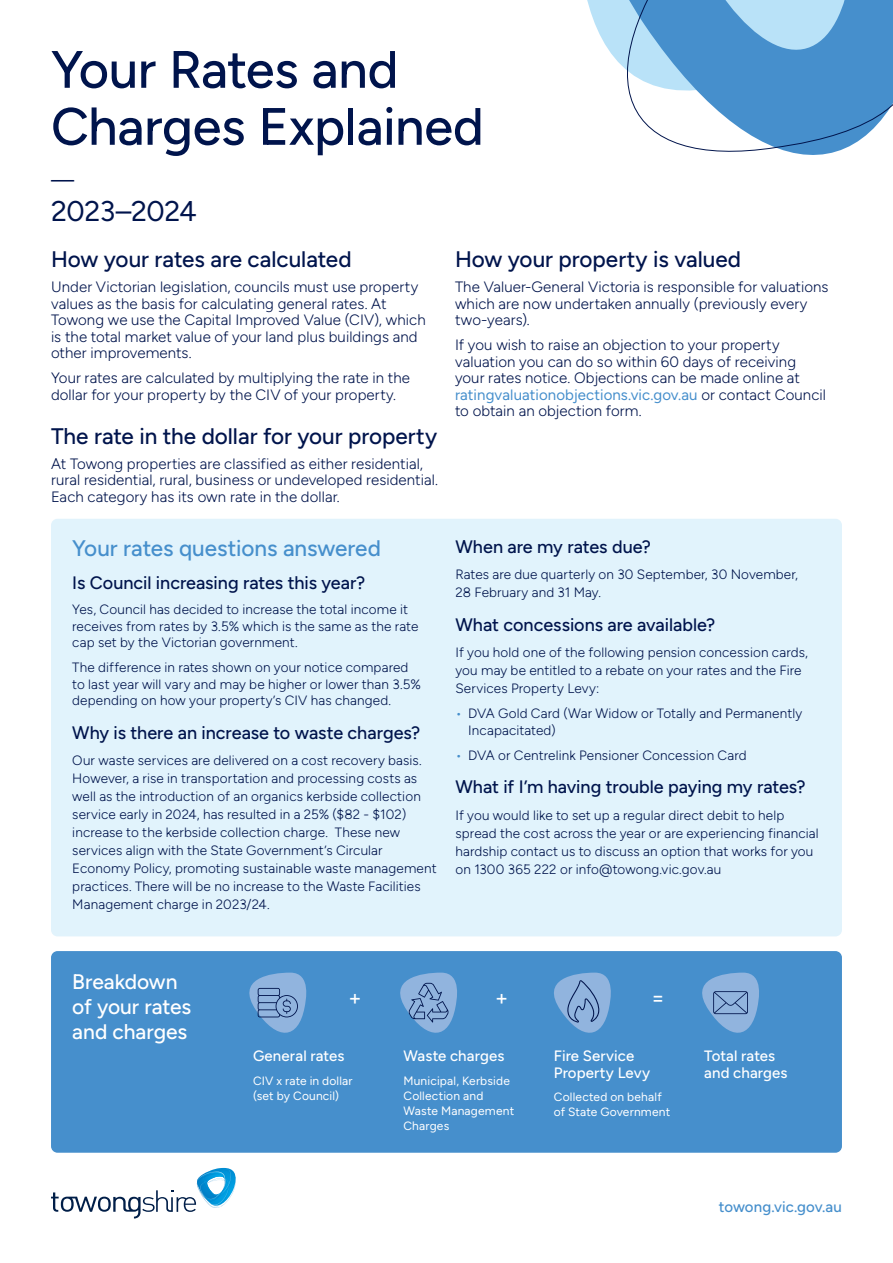
<style>
.page{position:relative;width:893px;height:1263px;background:#fff}
.page>*{position:absolute;margin:0;border:0;box-sizing:border-box;transform-origin:0 0}
.t1{font:500 52.5px/57px "Figtree";letter-spacing:-.005em;color:#00144c}
.H2_Heading{font:28.5px "Figtree";letter-spacing:-.02em;color:#00144c}
.H3_Heading{font:500 22.5px "Figtree";color:#00144c}
.H3_Heading-2{font:500 22.5px "Figtree";color:#468fcc}
.H3_Heading-3{font:500 21px/25.2px "Figtree";color:#fff}
.H4_Heading{font:500 21px "Figtree";color:#fff}
.H2_Heading-2{font:21px "Figtree";color:#00144c}
.H4_Heading-2{font:500 18px "Figtree";letter-spacing:-.005em;color:#00144c}
.Body_A{font:500 18px "Figtree";color:#00144c}
.Body_A-2{font:300 15px/16.5px "Figtree";letter-spacing:.005em;color:#00144c}
.H4_Heading-3{font:500 15px/16.5px "Figtree";letter-spacing:.01em;color:#fff}
.t2{font:500 15px "Figtree";letter-spacing:.005em;color:#468fcc}
.Body_A-3{font:300 13.5px/18px "Figtree";letter-spacing:.01em;color:#00144c}
.Body_B{font:12px/15px "Figtree";letter-spacing:.015em;color:#fff}
.s1{font-weight:400;color:#468fcc}
.s2{color:#468fcc}
</style>
<div class="page">
<svg style="left:587px;top:0;width:306px;height:155px"></svg>
<svg style="left:51px;top:1168px;width:185px;height:50px"></svg>
<div style="left:51px;top:519px;width:791px;height:417px;background:#e1f3fc;border-radius:7px"></div>
<div style="left:51px;top:951px;width:791px;height:202px;background:#468fcc;border-radius:7px"></div>
<svg style="left:249px;top:972px;width:58px;height:61px"></svg>
<svg style="left:400px;top:972px;width:57px;height:61px"></svg>
<svg style="left:554px;top:972px;width:57px;height:61px"></svg>
<svg style="left:702px;top:972px;width:57px;height:61px"></svg>
<h1 class="t1" style="left:51px;top:41px;width:434px">Your Rates and<br>Charges Explained</h1>
<p class="H2_Heading-2" style="left:51px;top:167px;width:25px">—</p>
<p class="H2_Heading" style="left:51px;top:195px;width:147px">2023–2024</p>
<p class="H3_Heading" style="left:51px;top:246px;width:302px">How your rates are calculated</p>
<p class="Body_A-2" style="left:51px;top:279px;width:376px">Under Victorian legislation, councils must use property values as the basis for calculating general rates. At Towong we use the Capital Improved Value (CIV), which is the total market value of your land plus buildings and other improvements.</p>
<p class="Body_A-2" style="left:51px;top:370px;width:361px">Your rates are calculated by multiplying the rate in the dollar for your property by the CIV of your property.</p>
<p class="H3_Heading" style="left:51px;top:423px;width:388px">The rate in the dollar for your property</p>
<p class="Body_A-2" style="left:51px;top:455px;width:388px">At Towong properties are classified as either residential, rural residential, rural, business or undeveloped residential.<br>Each category has its own rate in the dollar.</p>
<p class="H3_Heading-2" style="left:72px;top:535px;width:310px">Your rates questions answered</p>
<p class="H4_Heading-2" style="left:72px;top:573px;width:294px">Is Council increasing rates this year?</p>
<p class="Body_A-3" style="left:72px;top:601px;width:348px;line-height:16.5px">Yes, Council has decided to increase the total income it receives from rates by 3.5% which is the same as the rate cap set by the Victorian government.</p>
<p class="Body_A-3" style="left:72px;top:659px;width:350px;line-height:16.5px">The difference in rates shown on your notice compared to last year will vary and may be higher or lower than 3.5% depending on how your property’s CIV has changed.</p>
<p class="H4_Heading-2" style="left:72px;top:722px;width:349px">Why is there an increase to waste charges?</p>
<p class="Body_A-3" style="left:72px;top:752px;width:366px">Our waste services are delivered on a cost recovery basis.<br>However, a rise in transportation and processing costs as well as the introduction of an organics kerbside collection service early in 2024, has resulted in a 25% ($82 - $102) increase to the kerbside collection charge. These new services align with the State Government’s Circular Economy Policy, promoting sustainable waste management practices. There will be no increase to the Waste Facilities Management charge in 2023/24.</p>
<p class="H3_Heading" style="left:455px;top:246px;width:288px">How your property is valued</p>
<p class="Body_A-2" style="left:455px;top:279px;width:375px">The Valuer-General Victoria is responsible for valuations which are now undertaken annually (previously every two-years).</p>
<p class="Body_A-2" style="left:455px;top:337px;width:372px">If you wish to raise an objection to your property valuation you can do so within 60 days of receiving your rates notice. Objections can be made online at <span class="s1">ratingvaluationobjections.vic.gov.au</span> or contact Council to obtain an objection form.</p>
<p class="Body_A" style="left:455px;top:536px;width:197px">When are my rates due?</p>
<p class="Body_A-3" style="left:455px;top:565px;width:344px">Rates are due quarterly on 30 September, 30 November,<br>28 February and 31 May.</p>
<p class="H4_Heading-2" style="left:455px;top:614px;width:261px">What concessions are available?</p>
<p class="Body_A-3" style="left:455px;top:643px;width:354px">If you hold one of the following pension concession cards, you may be entitled to a rebate on your rates and the Fire<br>Services Property Levy:</p>
<p class="Body_A-3" style="left:468px;top:705px;width:335px;line-height:16.5px;text-indent:-13px"><span class="s2">•</span> DVA Gold Card (War Widow or Totally and Permanently<br>Incapacitated)</p>
<p class="Body_A-3" style="left:455px;top:746px;width:293px"><span class="s2">•</span> DVA or Centrelink Pensioner Concession Card</p>
<p class="H4_Heading-2" style="left:455px;top:776px;width:352px">What if I’m having trouble paying my rates?</p>
<p class="Body_A-3" style="left:455px;top:806px;width:365px">If you would like to set up a regular direct debit to help spread the cost across the year or are experiencing financial hardship contact us to discuss an option that works for you on 1300 365 222 or info@towong.vic.gov.au</p>
<p class="H3_Heading-3" style="left:72px;top:968px;width:121px">Breakdown of your rates and charges</p>
<p class="H4_Heading" style="left:348px;top:985px;width:15px">+</p>
<p class="H4_Heading" style="left:495px;top:985px;width:15px">+</p>
<p class="H4_Heading" style="left:651px;top:985px;width:15px">=</p>
<p class="H4_Heading-3" style="left:253px;top:1047px;width:93px">General rates</p>
<p class="Body_B" style="left:253px;top:1073px;width:101px">CIV x rate in dollar (set by Council)</p>
<p class="H4_Heading-3" style="left:403px;top:1047px;width:102px">Waste charges</p>
<p class="Body_B" style="left:403px;top:1073px;width:112px">Municipal, Kerbside<br>Collection and<br>Waste Management<br>Charges</p>
<p class="H4_Heading-3" style="left:554px;top:1047px;width:98px">Fire Service<br>Property Levy</p>
<p class="Body_B" style="left:554px;top:1089px;width:118px">Collected on behalf of State Government</p>
<p class="H4_Heading-3" style="left:704px;top:1047px;width:85px">Total rates and charges</p>
<p class="t2" style="left:719px;top:1198px;width:124px">towong.vic.gov.au</p>
</div>
